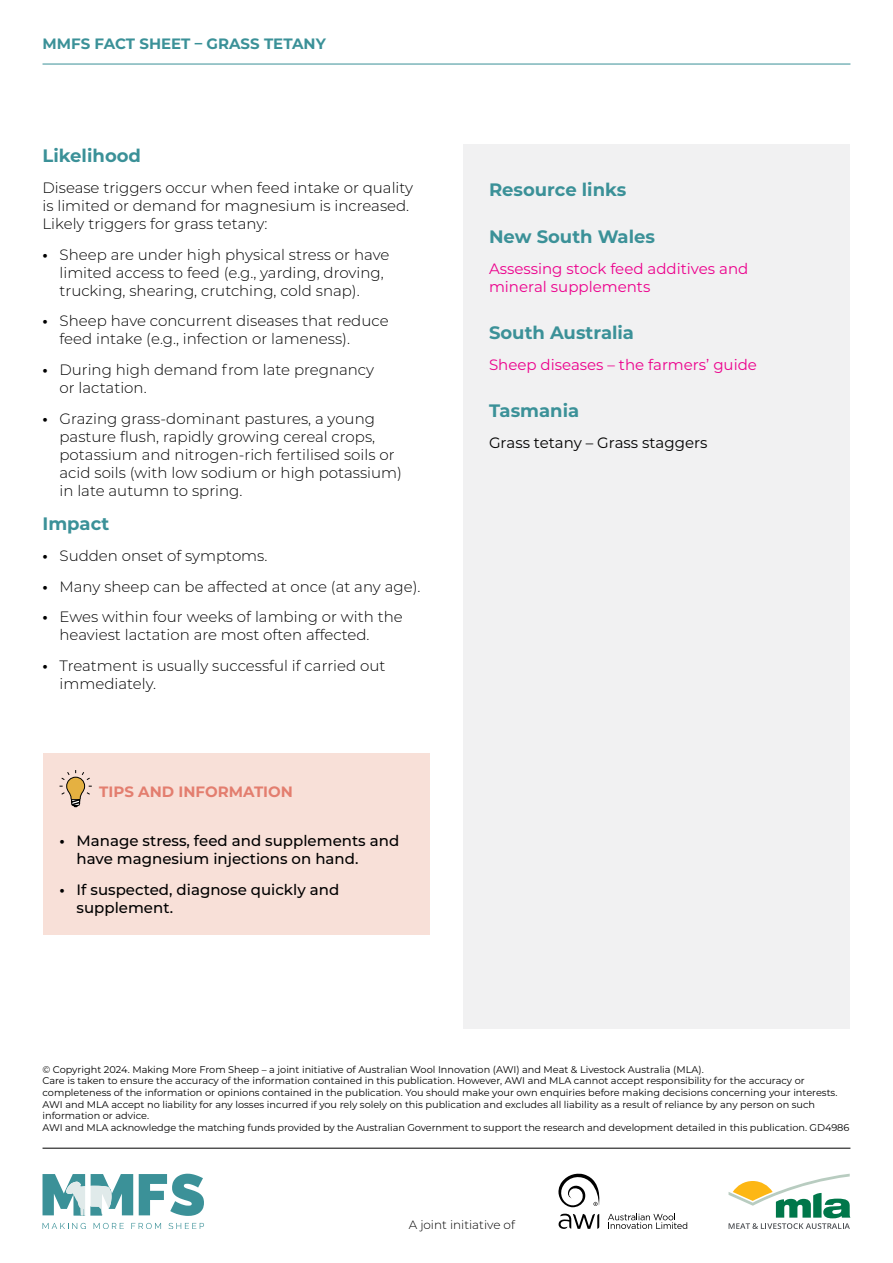
<style>
.page{position:relative;width:893px;height:1263px;background:#fff}
.page>*{position:absolute;margin:0;border:0;box-sizing:border-box;transform-origin:0 0}
.t1{font:700 18px "Montserrat";color:#3b9198}
.t2{font:300 15px/18px "Montserrat";color:#000}
.t3{font:500 15px/18px "Montserrat";color:#000}
.t4{font:15px/18px "Montserrat";color:#ec008c}
.t5{font:15px "Montserrat";color:#000}
.t6{font:700 15px "Montserrat";color:#3b9198}
.t7{font:700 15px "Montserrat";color:#e37e6f}
.t8{font:300 12px "Montserrat";color:#000}
.t9{font:9.75px/11.7px "Montserrat";color:#000}
.s1{font-weight:700}
</style>
<div class="page">
<svg style="left:729px;top:1174px;width:121px;height:55px"></svg>
<svg style="left:608px;top:1214px;width:79px;height:15px"></svg>
<svg style="left:559px;top:1214px;width:40px;height:15px"></svg>
<svg style="left:558px;top:1174px;width:42px;height:33px"></svg>
<svg style="left:139px;top:1174px;width:65px;height:42px"></svg>
<svg style="left:43px;top:1174px;width:90px;height:42px"></svg>
<svg style="left:43px;top:1223px;width:43px;height:6px"></svg>
<svg style="left:94px;top:1223px;width:30px;height:6px"></svg>
<svg style="left:131px;top:1223px;width:30px;height:6px"></svg>
<svg style="left:169px;top:1223px;width:35px;height:6px"></svg>
<div style="left:463px;top:145px;width:387px;height:884px;background:#f1f1f2"></div>
<hr style="left:43px;top:64px;width:807px;height:1px;background:#3b9198">
<div style="left:43px;top:753px;width:386px;height:181px;background:#f8e0d8"></div>
<svg style="left:59px;top:770px;width:33px;height:37px"></svg>
<hr style="left:43px;top:1148px;width:807px;height:1px;background:#000">
<p class="t6" style="left:43px;top:32px;width:285px">MMFS FACT SHEET – GRASS TETANY</p>
<p class="t1" style="left:43px;top:143px;width:100px">Likelihood</p>
<p class="t2" style="left:43px;top:178px;width:372px">Disease triggers occur when feed intake or quality is limited or demand for magnesium is increased.<br>Likely triggers for grass tetany:</p>
<p class="t2" style="left:60px;top:245px;width:331px;text-indent:-17px"><span class="s1">•</span> Sheep are under high physical stress or have limited access to feed (e.g., yarding, droving, trucking, shearing, crutching, cold snap).</p>
<p class="t2" style="left:60px;top:311px;width:331px;text-indent:-17px"><span class="s1">•</span> Sheep have concurrent diseases that reduce feed intake (e.g., infection or lameness).</p>
<p class="t2" style="left:60px;top:360px;width:316px;text-indent:-17px"><span class="s1">•</span> During high demand from late pregnancy or lactation.</p>
<p class="t2" style="left:60px;top:409px;width:344px;text-indent:-17px"><span class="s1">•</span> Grazing grass-dominant pastures, a young pasture flush, rapidly growing cereal crops, potassium and nitrogen-rich fertilised soils or acid soils (with low sodium or high potassium) in late autumn to spring.</p>
<p class="t1" style="left:43px;top:511px;width:68px">Impact</p>
<p class="t2" style="left:43px;top:546px;width:226px"><span class="s1">•</span> Sudden onset of symptoms.</p>
<p class="t2" style="left:43px;top:577px;width:379px"><span class="s1">•</span> Many sheep can be affected at once (at any age).</p>
<p class="t2" style="left:60px;top:608px;width:345px;text-indent:-17px"><span class="s1">•</span> Ewes within four weeks of lambing or with the heaviest lactation are most often affected.</p>
<p class="t2" style="left:60px;top:656px;width:327px;text-indent:-17px"><span class="s1">•</span> Treatment is usually successful if carried out immediately.</p>
<p class="t7" style="left:99px;top:780px;width:195px">TIPS AND INFORMATION</p>
<p class="t3" style="left:77px;top:831px;width:324px;text-indent:-17px"><span class="s1">•</span> Manage stress, feed and supplements and have magnesium injections on hand.</p>
<p class="t3" style="left:77px;top:880px;width:264px;text-indent:-17px"><span class="s1">•</span> If suspected, diagnose quickly and supplement.</p>
<p class="t1" style="left:489px;top:177px;width:139px">Resource links</p>
<p class="t1" style="left:489px;top:224px;width:168px">New South Wales</p>
<p class="t4" style="left:489px;top:259px;width:261px">Assessing stock feed additives and mineral supplements</p>
<p class="t1" style="left:489px;top:320px;width:147px">South Australia</p>
<p class="t4" style="left:489px;top:355px;width:269px">Sheep diseases – the farmers’ guide</p>
<p class="t1" style="left:489px;top:397px;width:92px">Tasmania</p>
<p class="t5" style="left:489px;top:432px;width:220px">Grass tetany – Grass staggers</p>
<p class="t9" style="left:43px;top:1063px;width:808px">© Copyright 2024. Making More From Sheep – a joint initiative of Australian Wool Innovation (AWI) and Meat &amp; Livestock Australia (MLA).<br>Care is taken to ensure the accuracy of the information contained in this publication. However, AWI and MLA cannot accept responsibility for the accuracy or completeness of the information or opinions contained in the publication. You should make your own enquiries before making decisions concerning your interests.<br>AWI and MLA accept no liability for any losses incurred if you rely solely on this publication and excludes all liability as a result of reliance by any person on such information or advice.<br>AWI and MLA acknowledge the matching funds provided by the Australian Government to support the research and development detailed in this publication. GD4986</p>
<p class="t8" style="left:409px;top:1216px;width:108px">A joint initiative of</p>
</div>
